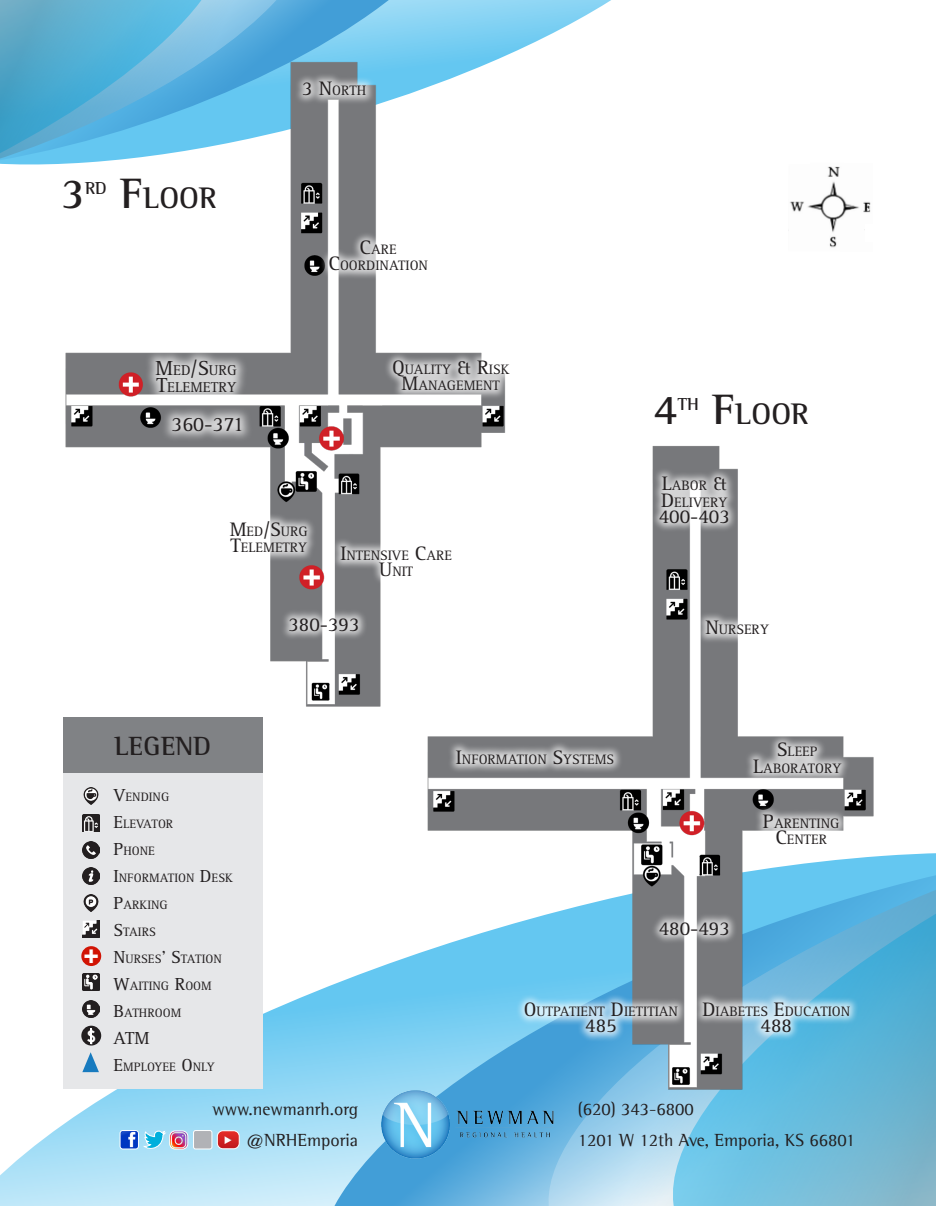
<style>
.page{position:relative;width:936px;height:1206px;background:#fff}
.page>*{position:absolute;margin:0;border:0;box-sizing:border-box;transform-origin:0 0}
.t1{font:700 43.5px "Rotis Semi Serif Std";color:#231f20}
.t2{font:700 30.45px "Rotis Semi Serif Std";color:#231f20}
.t3{font:700 27.15px "Century Gothic";color:#fff}
.t4{font:700 27px "Rotis Semi Serif Std";color:#231f20}
.t5{font:21px "Rotis Serif Std";color:#231f20}
.t6{font:20.25px "Rotis Serif Std";color:#231f20}
.t7{font:18px/30.6px "Agfa Rotis Semi Serif";color:#231f20}
.t8{font:18px "Rotis Serif Std";color:#231f20}
.t9{font:700 17.85px "Rotis Semi Serif Std";color:#231f20}
.t10{font:700 15.75px "Century Gothic";color:#fff}
.t11{font:14.7px "Rotis Serif Std";color:#231f20}
.t12{font:14.1px/16.2px "Rotis Serif Std";color:#231f20;text-align:center}
.t13{font:12.6px "Rotis Serif Std";color:#231f20}
.s1{font-size:43.5px}
.s2{font-size:21px}
.s3{font-size:20.25px}
.s4{font-size:18px}
</style>
<div class="page">
<svg style="left:476px;top:0;width:135px;height:39px;fill:#8ad5f4"></svg>
<svg style="left:324px;top:0;width:152px;height:31px;background:#79c6ec"></svg>
<svg style="left:0;top:0;width:324px;height:165px;background:#5cb0d4"></svg>
<svg style="left:0;top:995px;width:306px;height:211px"></svg>
<svg style="left:306px;top:953px;width:227px;height:253px;background:#87cdee"></svg>
<svg style="left:533px;top:853px;width:403px;height:353px;background:#7cc1df"></svg>
<img style="left:374px;top:1082px;width:188px;height:85px">
<svg style="left:144px;top:1128px;width:21px;height:21px"></svg>
<img style="left:120px;top:1132px;width:17px;height:17px">
<div style="left:120px;top:1130px;width:19px;height:19px;border:1px solid #fff;border-radius:3px"></div>
<svg style="left:194px;top:1132px;width:18px;height:18px"></svg>
<div style="left:193px;top:1130px;width:19px;height:19px;border:1px solid #fff;border-radius:2px"></div>
<img style="left:217px;top:1131px;width:22px;height:18px">
<div style="left:217px;top:1131px;width:22px;height:18px;border:1px solid #fff;border-radius:6px"></div>
<img style="left:170px;top:1131px;width:18px;height:18px">
<div style="left:170px;top:1131px;width:18px;height:18px;border:1px solid #fff;border-radius:5px"></div>
<img style="left:418px;top:446px;width:472px;height:670px">
<div style="left:693px;top:993px;width:167px;height:49px;background:#fff;opacity:.7"></div>
<div style="left:651px;top:467px;width:87px;height:66px;background:#fff;opacity:.7"></div>
<div style="left:744px;top:733px;width:107px;height:49px;background:#fff;opacity:.7"></div>
<div style="left:447px;top:741px;width:176px;height:33px;background:#fff;opacity:.7"></div>
<div style="left:696px;top:611px;width:83px;height:33px;background:#fff;opacity:.7"></div>
<div style="left:651px;top:913px;width:87px;height:32px;background:#fff;opacity:.7"></div>
<div style="left:754px;top:805px;width:95px;height:49px;background:#fff;opacity:.7"></div>
<img style="left:56px;top:31px;width:486px;height:701px">
<div style="left:293px;top:72px;width:83px;height:33px;background:#fff;opacity:.7"></div>
<div style="left:280px;top:609px;width:88px;height:32px;background:#fff;opacity:.7"></div>
<div style="left:320px;top:231px;width:117px;height:49px;background:#fff;opacity:.7"></div>
<div style="left:384px;top:351px;width:135px;height:49px;background:#fff;opacity:.7"></div>
<div style="left:161px;top:406px;width:92px;height:37px;background:#fff;opacity:.7"></div>
<div style="left:331px;top:537px;width:130px;height:49px;background:#fff;opacity:.7"></div>
<div style="left:221px;top:512px;width:96px;height:50px;background:#fff;opacity:.7"></div>
<div style="left:144px;top:348px;width:104px;height:56px;background:#fff;opacity:.7"></div>
<div style="left:63px;top:718px;width:200px;height:370px;background:#e6e7e9"></div>
<div style="left:63px;top:718px;width:199px;height:55px;background:#808285"></div>
<img style="left:83px;top:814px;width:17px;height:18px">
<div style="left:81px;top:1026px;width:20px;height:20px;background:#231f20;border-radius:50%"></div>
<svg style="left:91px;top:1028px;width:1px;height:15px"></svg>
<div style="left:81px;top:946px;width:20px;height:20px;background:#d11404;border-radius:50%"></div>
<img style="left:83px;top:841px;width:17px;height:17px">
<img style="left:83px;top:974px;width:17px;height:17px">
<img style="left:83px;top:788px;width:17px;height:17px">
<img style="left:83px;top:868px;width:17px;height:17px">
<img style="left:83px;top:894px;width:17px;height:17px">
<img style="left:83px;top:1001px;width:17px;height:17px">
<img style="left:83px;top:921px;width:17px;height:17px">
<svg style="left:82px;top:1052px;width:17px;height:20px"></svg>
<img style="left:788px;top:166px;width:83px;height:82px">
<div style="left:515px;top:993px;width:173px;height:49px;background:#fff;opacity:.7"></div>
<p class="t1" style="left:61px;top:167px;width:26px">3</p>
<p class="t9" style="left:85px;top:177px;width:23px">RD</p>
<p class="t2" style="left:121px;top:180px;width:98px"><span class="s1">F</span>LOOR</p>
<p class="t11" style="left:156px;top:362px;width:83px"><span class="s2">M</span>ED<span class="s2">/S</span>URG</p>
<p class="t11" style="left:156px;top:378px;width:81px"><span class="s2">T</span>ELEMETRY</p>
<p class="t5" style="left:171px;top:412px;width:74px">360-371</p>
<p class="t12" style="left:302px;top:83px;width:65px"><span class="s3">3 N</span>ORTH</p>
<p class="t12" style="left:360px;top:242px;width:39px"><span class="s3">C</span>ARE</p>
<p class="t12" style="left:328px;top:258px;width:101px"><span class="s3">C</span>OORDINATION</p>
<p class="t12" style="left:392px;top:362px;width:119px"><span class="s3">Q</span>UALITY <span class="s3">&amp; R</span>ISK</p>
<p class="t12" style="left:402px;top:378px;width:100px"><span class="s3">M</span>ANAGEMENT</p>
<p class="t12" style="left:230px;top:524px;width:80px"><span class="s3">M</span>ED<span class="s3">/S</span>URG</p>
<p class="t12" style="left:230px;top:540px;width:78px"><span class="s3">T</span>ELEMETRY</p>
<p class="t12" style="left:340px;top:548px;width:113px"><span class="s3">I</span>NTENSIVE <span class="s3">C</span>ARE<br><span class="s3">U</span>NIT</p>
<p class="t4" style="left:114px;top:730px;width:98px">LEGEND</p>
<p class="t6" style="left:288px;top:613px;width:73px">380-393</p>
<p class="t12" style="left:456px;top:751px;width:160px"><span class="s3">I</span>NFORMATION <span class="s3">S</span>YSTEMS</p>
<p class="t1" style="left:654px;top:384px;width:26px">4</p>
<p class="t9" style="left:678px;top:393px;width:23px">TH</p>
<p class="t2" style="left:713px;top:396px;width:98px"><span class="s1">F</span>LOOR</p>
<p class="t12" style="left:662px;top:478px;width:67px"><span class="s3">L</span>ABOR <span class="s3">&amp;</span></p>
<p class="t12" style="left:661px;top:494px;width:68px"><span class="s3">D</span>ELIVERY</p>
<p class="t6" style="left:659px;top:505px;width:73px">400-403</p>
<p class="t12" style="left:705px;top:622px;width:65px"><span class="s3">N</span>URSERY</p>
<p class="t12" style="left:777px;top:744px;width:42px"><span class="s3">S</span>LEEP</p>
<p class="t12" style="left:753px;top:760px;width:90px"><span class="s3">L</span>ABORATORY</p>
<p class="t3" style="left:83px;top:936px;width:18px">+</p>
<p class="t10" style="left:87px;top:1024px;width:10px">$</p>
<p class="t13" style="left:114px;top:789px;width:57px"><span class="s4">V</span>ENDING</p>
<p class="t13" style="left:114px;top:816px;width:61px"><span class="s4">E</span>LEVATOR</p>
<p class="t13" style="left:114px;top:843px;width:43px"><span class="s4">P</span>HONE</p>
<p class="t13" style="left:114px;top:870px;width:121px"><span class="s4">I</span>NFORMATION <span class="s4">D</span>ESK</p>
<p class="t13" style="left:114px;top:897px;width:56px"><span class="s4">P</span>ARKING</p>
<p class="t13" style="left:114px;top:924px;width:44px"><span class="s4">S</span> TAIRS</p>
<p class="t13" style="left:114px;top:951px;width:110px"><span class="s4">N</span>URSES<span class="s4">’ S</span>TATION</p>
<p class="t13" style="left:114px;top:978px;width:100px"><span class="s4">W</span>AITING <span class="s4">R</span>OOM</p>
<p class="t13" style="left:114px;top:1005px;width:69px"><span class="s4">B</span>ATHROOM</p>
<p class="t8" style="left:114px;top:1027px;width:13px">ATM</p>
<p class="t13" style="left:114px;top:1059px;width:103px"><span class="s4">E</span>MPLOYEE <span class="s4">O</span> NLY</p>
<p class="t7" style="left:213px;top:1094px;width:147px;text-align:right">www.newmanrh.org @NRHEmporia</p>
<p class="t6" style="left:659px;top:917px;width:73px">480-493</p>
<p class="t12" style="left:763px;top:816px;width:78px"><span class="s3">P</span>ARENTING</p>
<p class="t12" style="left:775px;top:832px;width:53px"><span class="s3">C</span>ENTER</p>
<p class="t12" style="left:524px;top:1004px;width:156px"><span class="s3">O</span> UTPATIENT <span class="s3">D</span>IETITIAN</p>
<p class="t6" style="left:585px;top:1014px;width:33px">485</p>
<p class="t12" style="left:702px;top:1003px;width:149px"><span class="s3">D</span>IABETES <span class="s3">E</span>DUCATION</p>
<p class="t6" style="left:761px;top:1014px;width:33px">488</p>
<p class="t7" style="left:578px;top:1094px;width:279px">(620) 343-6800<br>1201 W 12th Ave, Emporia, KS 66801</p>
</div>
